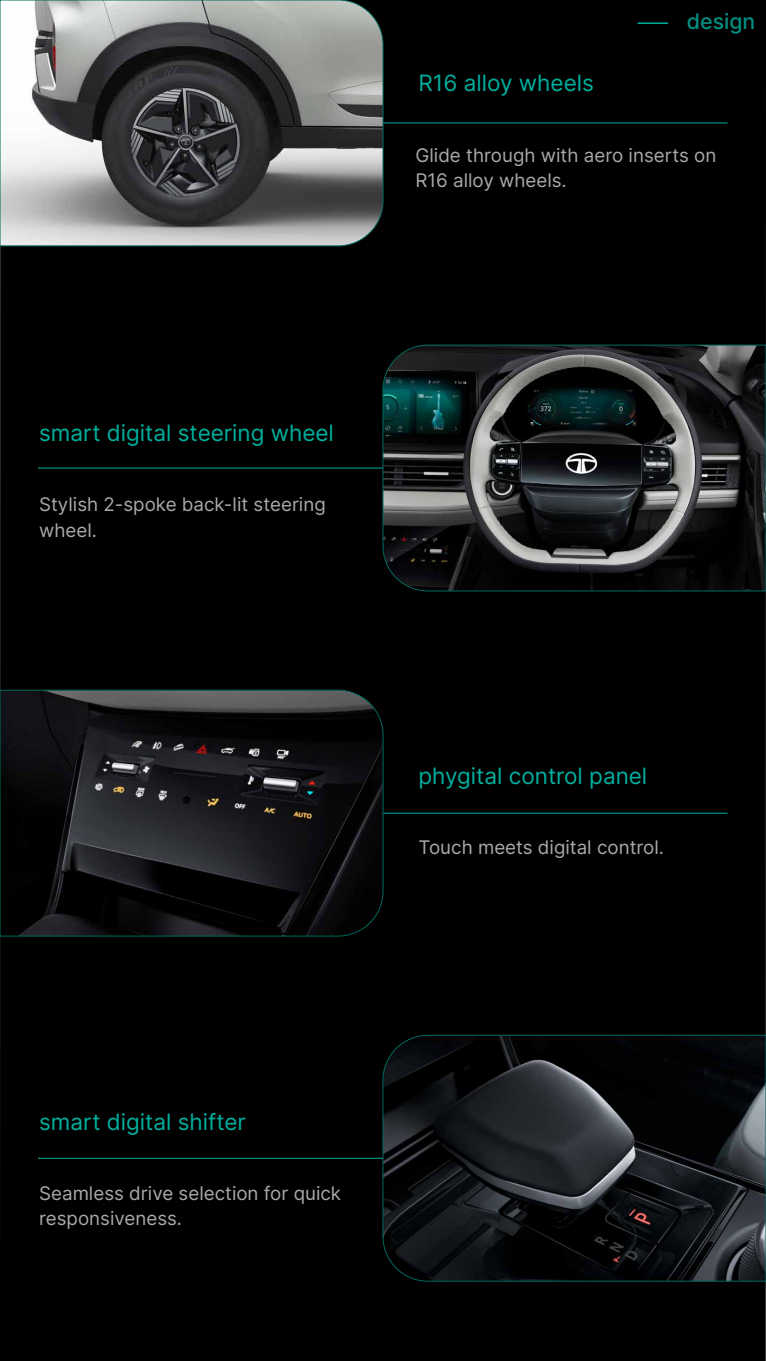
<style>
.page{position:relative;width:766px;height:1361px;background:#fff}
.page>*{position:absolute;margin:0;border:0;box-sizing:border-box;transform-origin:0 0}
.t1{font:22.5px "Inter";color:#00af9e}
.t2{font:500 21.3px "Inter";color:#008f81}
.t3{font:18.75px/25.7px "Inter";color:#a9a9a9}
</style>
<div class="page">
<div style="left:0;top:0;width:765px;height:1361px;background:#000"></div>
<hr style="left:637px;top:22px;width:31px;height:2px;background:#00af9e">
<hr style="left:379px;top:123px;width:348px;height:1px;background:#00af9e">
<svg style="left:0;top:0;width:383px;height:247px;background:#7a7b7b"></svg>
<hr style="left:38px;top:468px;width:347px;height:1px;background:#00af9e">
<svg style="left:382px;top:344px;width:383px;height:248px;background:#292e2f"></svg>
<hr style="left:379px;top:813px;width:348px;height:1px;background:#00af9e">
<svg style="left:0;top:689px;width:383px;height:248px;background:#18181b"></svg>
<hr style="left:38px;top:1158px;width:347px;height:1px;background:#00af9e">
<svg style="left:382px;top:1034px;width:383px;height:248px;background:#16191c"></svg>
<p class="t1" style="left:418px;top:67px;width:177px">R16 alloy wheels</p>
<p class="t2" style="left:686px;top:6px;width:70px">design</p>
<p class="t3" style="left:415px;top:142px;width:302px">Glide through with aero inserts on<br>R16 alloy wheels.</p>
<p class="t1" style="left:39px;top:416px;width:296px">smart digital steering wheel</p>
<p class="t3" style="left:39px;top:491px;width:288px">Stylish 2-spoke back-lit steering wheel.</p>
<p class="t1" style="left:418px;top:759px;width:230px">phygital control panel</p>
<p class="t3" style="left:418px;top:834px;width:247px">Touch meets digital control.</p>
<p class="t1" style="left:39px;top:1105px;width:208px">smart digital shifter</p>
<p class="t3" style="left:39px;top:1179px;width:303px">Seamless drive selection for quick responsiveness.</p>
</div>
